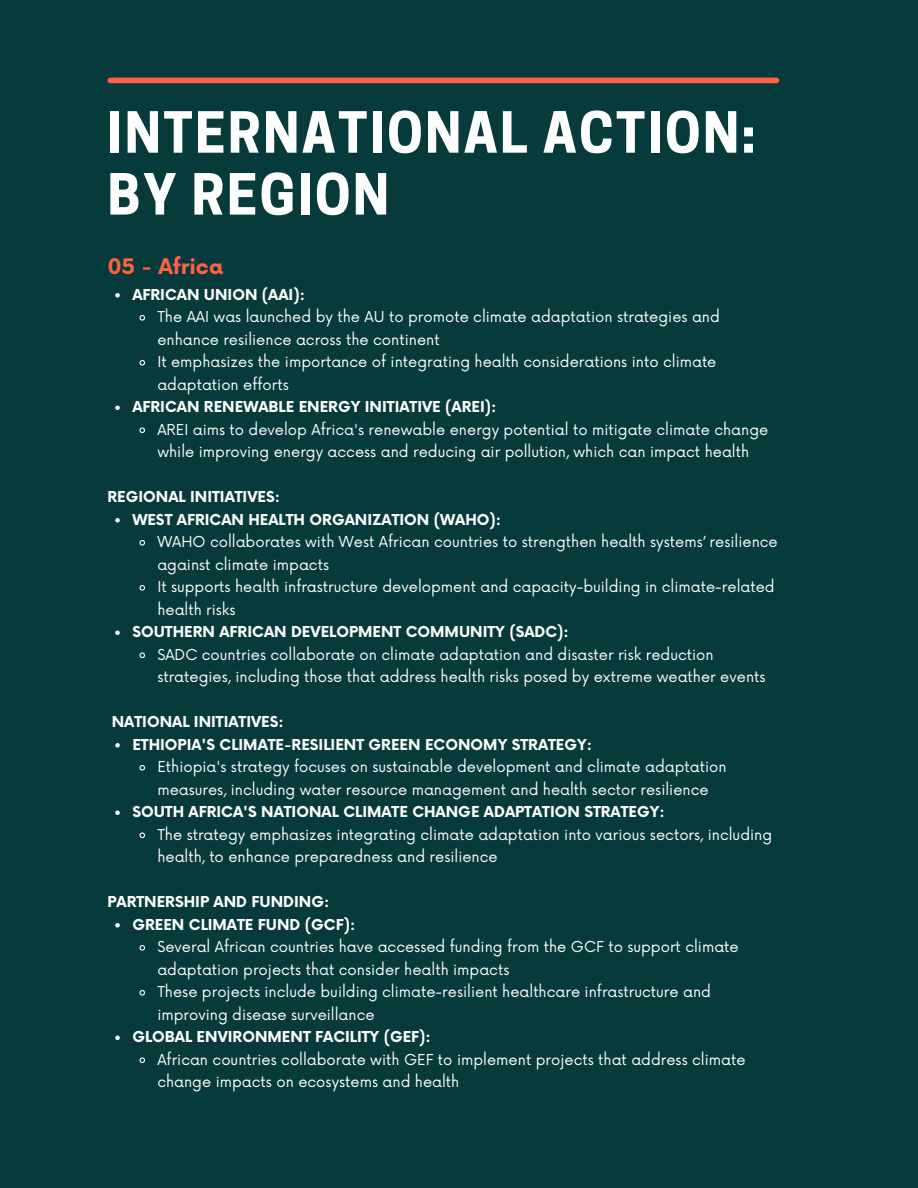
<style>
.page{position:relative;width:918px;height:1188px;background:#073a3b}
.page>*{position:absolute;margin:0;border:0;box-sizing:border-box;transform-origin:0 0}
.t1{font:700 53.25px/61.8px "Cooper Hewitt";letter-spacing:.04em;color:#fff}
.t2{font:700 21px "Now";color:#ff6145}
.t3{font:14.7px/22.5px "Now";color:#fff}
.t4{font:700 14.7px "Now";color:#fff}
</style>
<div class="page">
<div style="left:110px;top:78px;width:667px;height:5px;background:#ff6145"></div>
<svg style="left:115px;top:293px;width:5px;height:5px"></svg>
<svg style="left:139px;top:315px;width:7px;height:6px"></svg>
<svg style="left:139px;top:360px;width:7px;height:6px"></svg>
<svg style="left:115px;top:406px;width:5px;height:4px"></svg>
<svg style="left:139px;top:427px;width:7px;height:7px"></svg>
<svg style="left:115px;top:518px;width:5px;height:5px"></svg>
<svg style="left:139px;top:540px;width:7px;height:6px"></svg>
<svg style="left:139px;top:585px;width:7px;height:6px"></svg>
<svg style="left:115px;top:631px;width:5px;height:4px"></svg>
<svg style="left:139px;top:652px;width:7px;height:7px"></svg>
<svg style="left:115px;top:743px;width:5px;height:5px"></svg>
<svg style="left:139px;top:765px;width:7px;height:6px"></svg>
<svg style="left:115px;top:811px;width:5px;height:4px"></svg>
<svg style="left:139px;top:832px;width:7px;height:7px"></svg>
<svg style="left:115px;top:923px;width:5px;height:5px"></svg>
<svg style="left:139px;top:945px;width:7px;height:6px"></svg>
<svg style="left:139px;top:990px;width:7px;height:6px"></svg>
<svg style="left:115px;top:1036px;width:5px;height:4px"></svg>
<svg style="left:139px;top:1057px;width:7px;height:7px"></svg>
<p class="t1" style="left:107px;top:108px;width:650px">INTERNATIONAL ACTION:<br>BY REGION</p>
<p class="t2" style="left:107px;top:255px;width:117px">05 - Africa</p>
<p class="t4" style="left:132px;top:287px;width:174px">AFRICAN UNION (AAI):</p>
<p class="t3" style="left:157px;top:306px;width:564px">The AAI was launched by the AU to promote climate adaptation strategies and enhance resilience across the continent</p>
<p class="t3" style="left:157px;top:351px;width:561px">It emphasizes the importance of integrating health considerations into climate adaptation efforts</p>
<p class="t4" style="left:132px;top:399px;width:366px">AFRICAN RENEWABLE ENERGY INITIATIVE (AREI):</p>
<p class="t3" style="left:157px;top:419px;width:613px">AREI aims to develop Africa's renewable energy potential to mitigate climate change while improving energy access and reducing air pollution, which can impact health</p>
<p class="t4" style="left:107px;top:489px;width:174px">REGIONAL INITIATIVES:</p>
<p class="t4" style="left:132px;top:512px;width:370px">WEST AFRICAN HEALTH ORGANIZATION (WAHO):</p>
<p class="t3" style="left:157px;top:531px;width:622px">WAHO collaborates with West African countries to strengthen health systems’ resilience against climate impacts</p>
<p class="t3" style="left:157px;top:576px;width:619px">It supports health infrastructure development and capacity-building in climate-related health risks</p>
<p class="t4" style="left:132px;top:624px;width:438px">SOUTHERN AFRICAN DEVELOPMENT COMMUNITY (SADC):</p>
<p class="t3" style="left:157px;top:644px;width:610px">SADC countries collaborate on climate adaptation and disaster risk reduction strategies, including those that address health risks posed by extreme weather events</p>
<p class="t4" style="left:112px;top:714px;width:174px">NATIONAL INITIATIVES:</p>
<p class="t4" style="left:132px;top:737px;width:461px">ETHIOPIA'S CLIMATE-RESILIENT GREEN ECONOMY STRATEGY:</p>
<p class="t3" style="left:157px;top:756px;width:571px">Ethiopia's strategy focuses on sustainable development and climate adaptation measures, including water resource management and health sector resilience</p>
<p class="t4" style="left:132px;top:804px;width:534px">SOUTH AFRICA'S NATIONAL CLIMATE CHANGE ADAPTATION STRATEGY:</p>
<p class="t3" style="left:157px;top:824px;width:616px">The strategy emphasizes integrating climate adaptation into various sectors, including health, to enhance preparedness and resilience</p>
<p class="t4" style="left:107px;top:894px;width:223px">PARTNERSHIP AND FUNDING:</p>
<p class="t4" style="left:132px;top:917px;width:224px">GREEN CLIMATE FUND (GCF):</p>
<p class="t3" style="left:157px;top:936px;width:583px">Several African countries have accessed funding from the GCF to support climate adaptation projects that consider health impacts</p>
<p class="t3" style="left:157px;top:981px;width:555px">These projects include building climate-resilient healthcare infrastructure and improving disease surveillance</p>
<p class="t4" style="left:132px;top:1029px;width:300px">GLOBAL ENVIRONMENT FACILITY (GEF):</p>
<p class="t3" style="left:157px;top:1049px;width:590px">African countries collaborate with GEF to implement projects that address climate change impacts on ecosystems and health</p>
</div>
